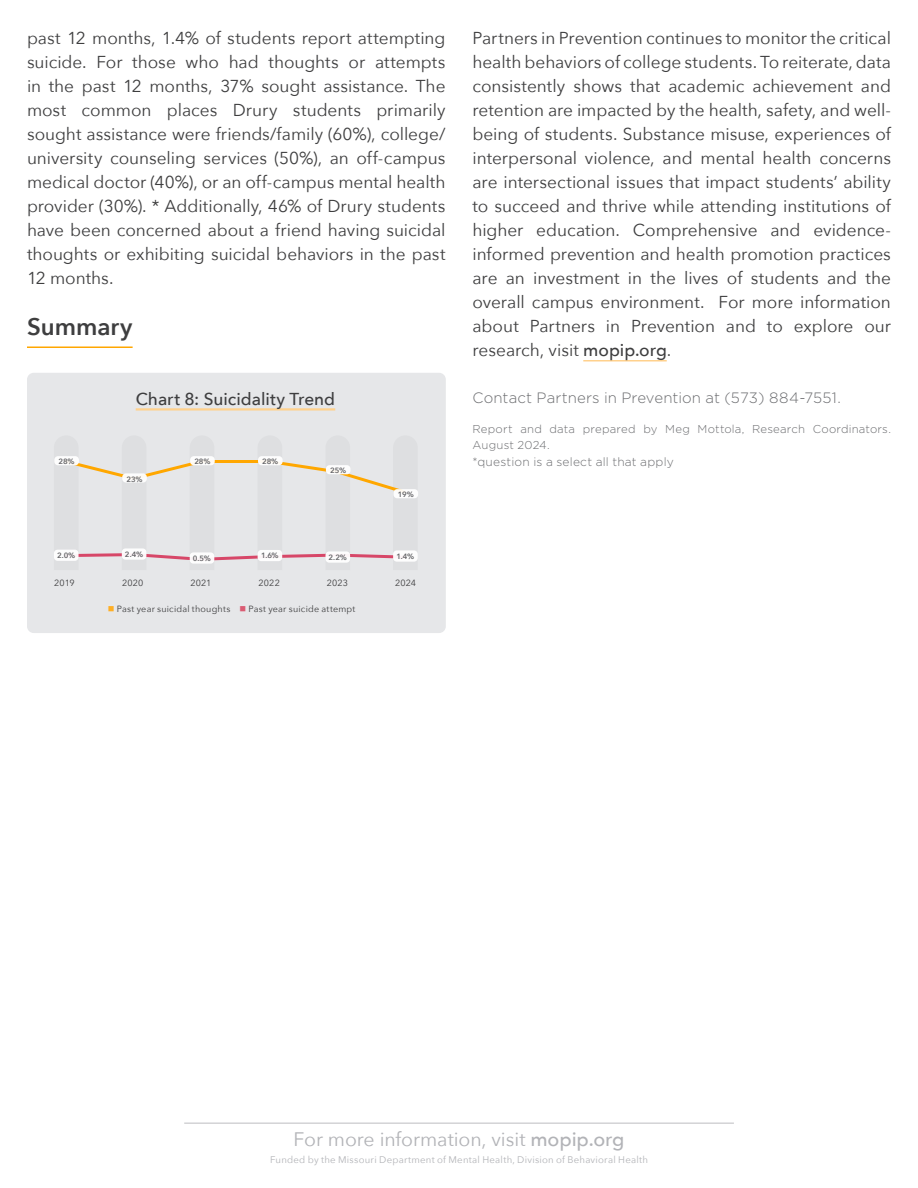
<style>
.page{position:relative;width:918px;height:1188px;background:#fff}
.page>*{position:absolute;margin:0;border:0;box-sizing:border-box;transform-origin:0 0}
.t1{font:600 24px "Avenir Next";color:#3e3e3f}
.t2{font:19.5px "Avenir Next";letter-spacing:-.005em;color:#b2b3b7}
.t3{font:17.25px/24px "Avenir Next";letter-spacing:-.005em;color:#3e3e3f;text-align:justify}
.t4{font:500 17.25px "Avenir Next";color:#3e3e3f}
.t5{font:300 15px "Gotham";letter-spacing:.005em;color:#6c6d70}
.t6{font:300 12px "Gotham";letter-spacing:.015em;color:#6c6d70}
.t7{font:300 11.4px/16.5px "Gotham";letter-spacing:.02em;color:#6c6d70}
.t8{font:9.6px "Avenir Next";letter-spacing:.025em;color:#b2b3b7}
.t9{font:9px "Avenir Next";letter-spacing:.02em;color:#3e3e3f}
.t10{font:600 7.65px "Avenir Next";letter-spacing:-.015em;color:#636366}
.s1{color:#ffaf25}
.s2{color:#da5c73}
.s3{font-weight:500}
</style>
<div class="page">
<hr style="left:184px;top:1123px;width:550px;height:1px;background:#bcbdc0">
<hr style="left:27px;top:346px;width:106px;height:2px;background:#ffa700">
<hr style="left:583px;top:360px;width:84px;height:2px;background:#ffd18d">
<div style="left:27px;top:373px;width:419px;height:260px;background:#e6e7e9;border-radius:7px"></div>
<hr style="left:136px;top:408px;width:199px;height:3px;background:#ffd18d">
<svg style="left:55px;top:460px;width:362px;height:101px"></svg>
<div style="left:54px;top:456px;width:25px;height:9px;background:#fff;border-radius:4px"></div>
<div style="left:122px;top:473px;width:25px;height:10px;background:#fff;border-radius:4px"></div>
<div style="left:190px;top:456px;width:25px;height:9px;background:#fff;border-radius:4px"></div>
<div style="left:258px;top:456px;width:25px;height:9px;background:#fff;border-radius:4px"></div>
<div style="left:326px;top:465px;width:25px;height:9px;background:#fff;border-radius:4px"></div>
<div style="left:394px;top:489px;width:24px;height:9px;background:#fff;border-radius:4px"></div>
<div style="left:54px;top:550px;width:25px;height:11px;background:#fff;border-radius:4px"></div>
<div style="left:122px;top:548px;width:24px;height:12px;background:#fff;border-radius:4px"></div>
<div style="left:190px;top:552px;width:24px;height:12px;background:#fff;border-radius:4px"></div>
<div style="left:258px;top:550px;width:24px;height:11px;background:#fff;border-radius:4px"></div>
<div style="left:326px;top:551px;width:24px;height:12px;background:#fff;border-radius:4px"></div>
<div style="left:393px;top:550px;width:25px;height:12px;background:#fff;border-radius:4px"></div>
<p class="t3" style="left:27px;top:26px;width:420px">past 12 months, 1.4% of students report attempting suicide. For those who had thoughts or attempts in the past 12 months, 37% sought assistance. The most common places Drury students primarily sought assistance were friends/family (60%), college/ university counseling services (50%), an off-campus medical doctor (40%), or an off-campus mental health provider (30%). * Additionally, 46% of Drury students have been concerned about a friend having suicidal thoughts or exhibiting suicidal behaviors in the past 12 months.</p>
<p class="t1" style="left:27px;top:306px;width:107px">Summary</p>
<p class="t10" style="left:59px;top:455px;width:18px">28%</p>
<p class="t4" style="left:136px;top:384px;width:201px">Chart 8: Suicidality Trend</p>
<p class="t10" style="left:126px;top:472px;width:18px">23%</p>
<p class="t10" style="left:194px;top:455px;width:18px">28%</p>
<p class="t10" style="left:262px;top:455px;width:18px">28%</p>
<p class="t10" style="left:330px;top:464px;width:18px">25%</p>
<p class="t10" style="left:398px;top:488px;width:17px">19%</p>
<p class="t10" style="left:57px;top:549px;width:20px">2.0%</p>
<p class="t10" style="left:125px;top:548px;width:20px">2.4%</p>
<p class="t10" style="left:193px;top:552px;width:20px">0.5%</p>
<p class="t10" style="left:261px;top:549px;width:19px">1.6%</p>
<p class="t10" style="left:329px;top:551px;width:20px">2.2%</p>
<p class="t10" style="left:397px;top:550px;width:19px">1.4%</p>
<p class="t9" style="left:54px;top:576px;width:22px">2019</p>
<p class="t9" style="left:122px;top:576px;width:23px">2020</p>
<p class="t9" style="left:190px;top:576px;width:23px">2021</p>
<p class="t9" style="left:259px;top:576px;width:23px">2022</p>
<p class="t9" style="left:395px;top:576px;width:22px">2024</p>
<p class="t9" style="left:108px;top:601px;width:249px"><span class="s1">■</span> Past year suicidal thoughts <span class="s2">■</span> Past year suicide attempt</p>
<p class="t9" style="left:327px;top:576px;width:23px">2023</p>
<p class="t3" style="left:472px;top:26px;width:420px">Partners in Prevention continues to monitor the critical health behaviors of college students. To reiterate, data consistently shows that academic achievement and retention are impacted by the health, safety, and well&shy;being of students. Substance misuse, experiences of interpersonal violence, and mental health concerns are intersectional issues that impact students’ ability to succeed and thrive while attending institutions of higher education. Comprehensive and evidence&shy;informed prevention and health promotion practices are an investment in the lives of students and the overall campus environment. For more information about Partners in Prevention and to explore our research, visit <span class="s3">mopip.org</span>.</p>
<p class="t5" style="left:472px;top:388px;width:370px">Contact Partners in Prevention at (573) 884-7551.</p>
<p class="t7" style="left:472px;top:420px;width:420px">Report and data prepared by Meg Mottola, Research Coordinators.<br>August 2024.</p>
<p class="t6" style="left:472px;top:454px;width:203px">*question is a select all that apply</p>
<p class="t2" style="left:294px;top:1123px;width:333px">For more information, visit <span class="s3">mopip.org</span></p>
<p class="t8" style="left:270px;top:1151px;width:379px">Funded by the Missouri Department of Mental Health, Division of Behavioral Health</p>
</div>
